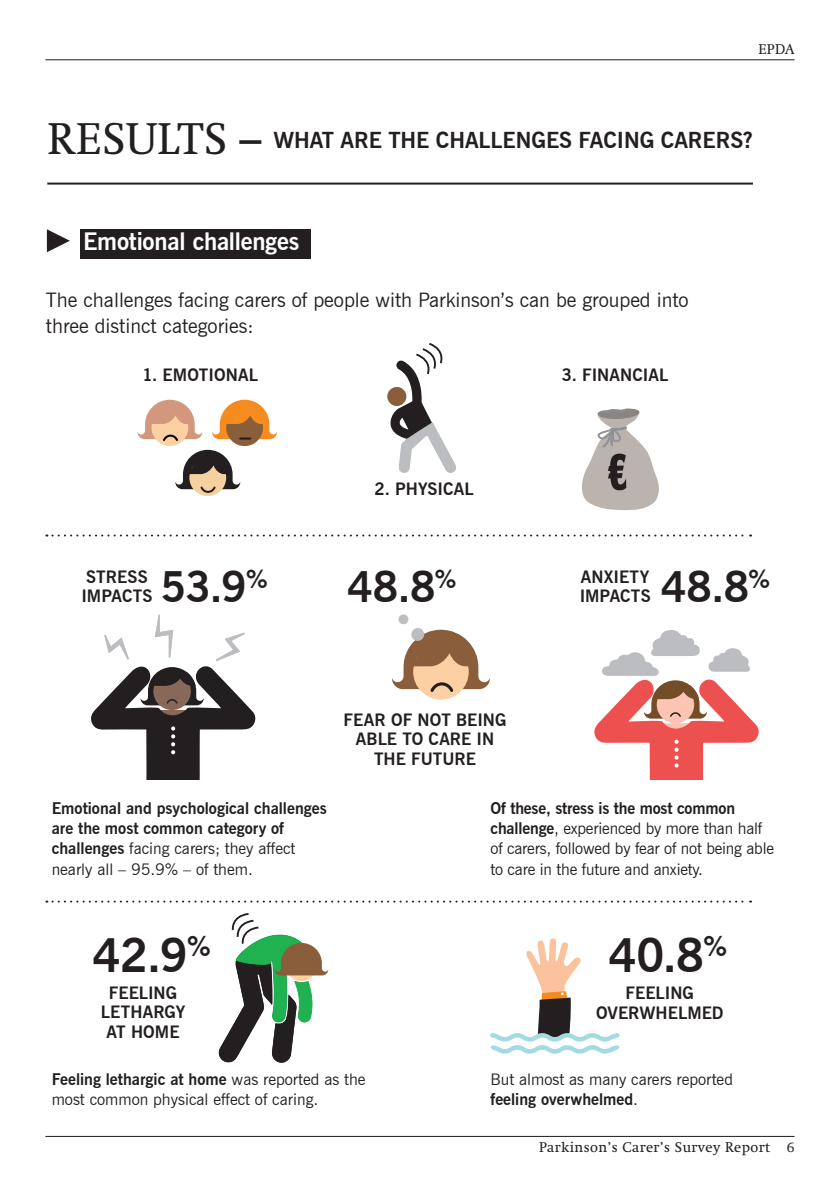
<style>
.page{position:relative;width:840px;height:1191px;background:#fff}
.page>*{position:absolute;margin:0;border:0;box-sizing:border-box;transform-origin:0 0}
.t1{font:700 46px "News Gothic BT";color:#231f20}
.t2{font:700 42px "News Gothic BT";color:#231f20}
.t3{font:700 24px "News Gothic BT";letter-spacing:-.01em;color:#fff}
.t4{font:700 22px "News Gothic BT";letter-spacing:-.005em;color:#231f20}
.t5{font:20px/26px "News Gothic BT";color:#231f20}
.t6{font:700 17px/19.4px "News Gothic BT";color:#231f20;text-align:center}
.t7{font:16px/20px "News Gothic BT";letter-spacing:-.01em;color:#231f20}
.t8{font:700 16px/20px "News Gothic BT";color:#231f20}
.t9{font:14px "Swift";letter-spacing:.03em;color:#231f20}
.s1{font-family:"Swift";font-weight:400;font-size:44px}
.s2{font-weight:400}
.s3{font-weight:700}
.s4{font-weight:300}
</style>
<div class="page">
<hr style="left:45px;top:1136px;width:749px;height:1px;background:#231f20">
<hr style="left:45px;top:59px;width:749px;height:1px;background:#231f20">
<div style="left:413px;top:644px;width:55px;height:55px;background:#fdd0a3;border-radius:50%"></div>
<svg style="left:392px;top:630px;width:97px;height:64px"></svg>
<div style="left:413px;top:630px;width:9px;height:9px;background:#bcbdc0;border-radius:50%"></div>
<div style="left:411px;top:628px;width:13px;height:13px;border:3px solid #bcbdc0;border-radius:50%"></div>
<div style="left:399px;top:615px;width:8px;height:9px;background:#bcbdc0;border-radius:50%"></div>
<div style="left:398px;top:614px;width:10px;height:10px;border:1px solid #bcbdc0;border-radius:50%"></div>
<svg style="left:582px;top:408px;width:77px;height:102px"></svg>
<div style="left:151px;top:409px;width:37px;height:37px;background:#fdd0a3;border-radius:50%"></div>
<svg style="left:226px;top:409px;width:37px;height:37px"></svg>
<div style="left:189px;top:459px;width:37px;height:37px;background:#f5d19f;border-radius:50%"></div>
<svg style="left:137px;top:400px;width:65px;height:43px"></svg>
<svg style="left:212px;top:400px;width:65px;height:39px"></svg>
<svg style="left:175px;top:450px;width:65px;height:44px"></svg>
<svg style="left:387px;top:387px;width:19px;height:19px"></svg>
<svg style="left:91px;top:614px;width:165px;height:165px"></svg>
<svg style="left:594px;top:630px;width:165px;height:149px"></svg>
<svg style="left:47px;top:229px;width:23px;height:23px"></svg>
<div style="left:80px;top:229px;width:231px;height:30px;background:#231f20"></div>
<svg style="left:46px;top:534px;width:704px;height:2px"></svg>
<svg style="left:46px;top:900px;width:704px;height:2px"></svg>
<svg style="left:389px;top:343px;width:67px;height:130px"></svg>
<svg style="left:218px;top:913px;width:110px;height:150px"></svg>
<svg style="left:490px;top:938px;width:129px;height:116px"></svg>
<hr style="left:47px;top:183px;width:705px;height:2px;background:#231f20">
<p class="t9" style="left:757px;top:41px;width:38px">EPDA</p>
<h3 class="t4" style="left:48px;top:127px;width:706px"><span class="s1">RESULTS –</span> WHAT ARE THE CHALLENGES FACING CARERS?</h3>
<h3 class="t3" style="left:83px;top:227px;width:218px">Emotional challenges</h3>
<p class="t5" style="left:46px;top:287px;width:644px">The challenges facing carers of people with Parkinson’s can be grouped into three distinct categories:</p>
<p class="t6" style="left:142px;top:365px;width:117px">1. EMOTIONAL</p>
<p class="t6" style="left:561px;top:365px;width:108px">3. FINANCIAL</p>
<p class="t6" style="left:374px;top:479px;width:101px">2. PHYSICAL</p>
<p class="t6" style="left:81px;top:566px;width:72px;text-align:left">STRESS<br>IMPACTS</p>
<h2 class="t2" style="left:160px;top:561px;width:109px">53.9<sup>%</sup></h2>
<h2 class="t2" style="left:347px;top:561px;width:110px">48.8<sup>%</sup></h2>
<h2 class="t2" style="left:661px;top:561px;width:110px">48.8<sup>%</sup></h2>
<p class="t6" style="left:579px;top:566px;width:72px;text-align:left">ANXIETY<br>IMPACTS</p>
<p class="t6" style="left:343px;top:710px;width:164px">FEAR OF NOT BEING<br>ABLE TO CARE IN<br>THE FUTURE</p>
<p class="t8" style="left:52px;top:798px;width:276px">Emotional and psychological challenges are the most common category of challenges <span class="s2">facing carers; they affect nearly all – 95.9% – of them.</span></p>
<p class="t7" style="left:490px;top:798px;width:285px"><span class="s3">Of these, stress is the most common challenge</span>, experienced by more than half of carers, followed by fear of not being able to care in the future and anxiety.</p>
<h1 class="t1" style="left:93px;top:927px;width:119px">42.9<sup>%</sup></h1>
<p class="t6" style="left:101px;top:983px;width:86px">FEELING<br>LETHARGY<br>AT HOME</p>
<p class="t7" style="left:52px;top:1068px;width:315px"><span class="s3">Feeling lethargic at home</span> was reported as the most common physical effect of caring.</p>
<h1 class="t1" style="left:608px;top:927px;width:120px">40.8<sup>%</sup></h1>
<p class="t6" style="left:595px;top:983px;width:129px">FEELING<br>OVERWHELMED</p>
<p class="t7" style="left:490px;top:1068px;width:244px">But almost as many carers reported <span class="s3">feeling overwhelmed</span>.</p>
<p class="t9" style="left:538px;top:1139px;width:257px">Parkinson’s Carer’s Survey Report <span class="s4">6</span></p>
</div>
